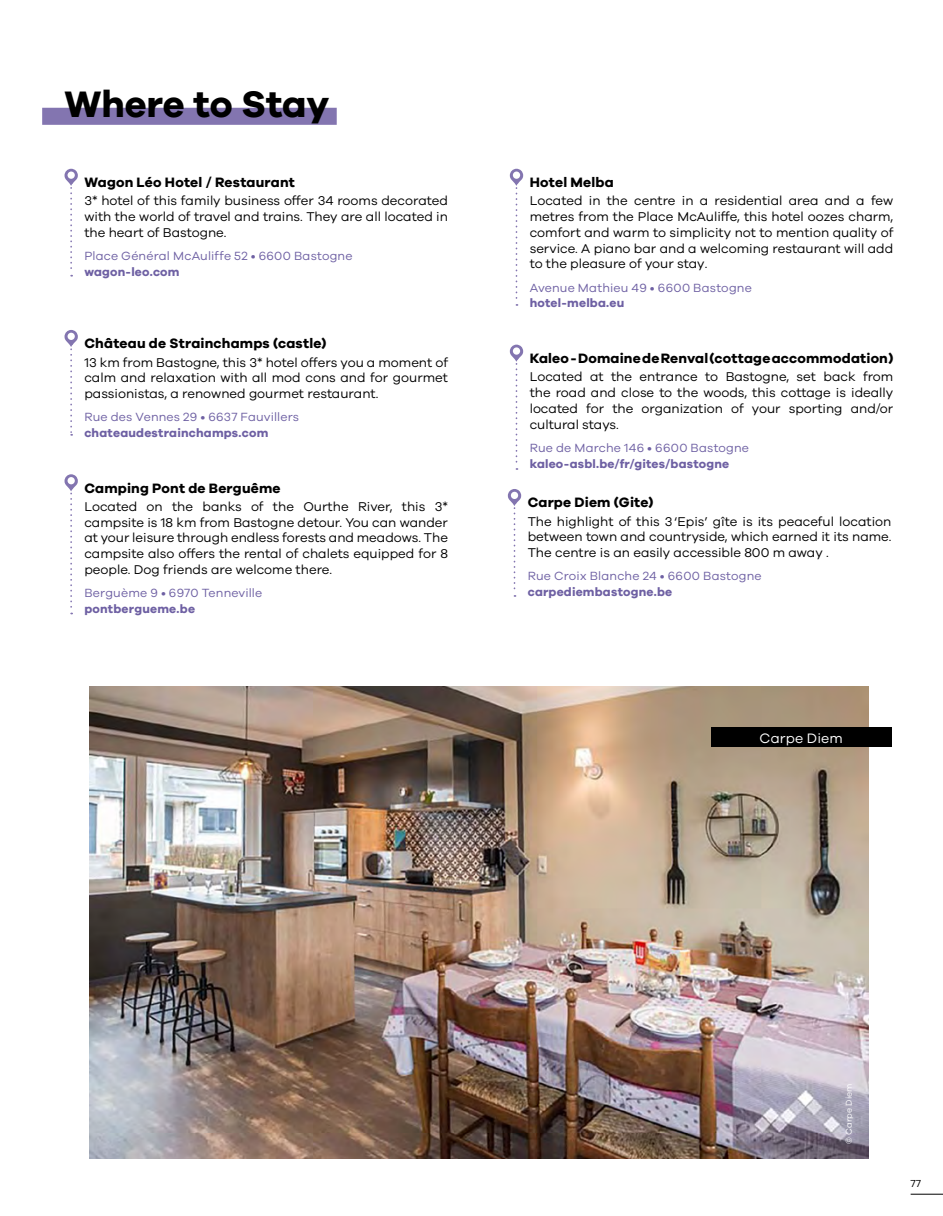
<style>
.page{position:relative;width:943px;height:1216px;background:#fff}
.page>*{position:absolute;margin:0;border:0;box-sizing:border-box;transform-origin:0 0}
.t1{font:700 37.98px "Galano Grotesque";letter-spacing:-.005em;color:#000}
.t2{font:14.17px "Galano Grotesque";letter-spacing:.01em;color:#fff}
.t3{font:700 14px "Galano Grotesque";letter-spacing:.015em;color:#000}
.t4{font:13.12px/15.8px "Galano Grotesque";color:#000;text-align:justify}
.t5{font:12.25px "Galano Grotesque";letter-spacing:.015em;color:#6e60a3}
.t6{font:700 12.25px "Galano Grotesque";letter-spacing:.015em;color:#6e60a3}
.t7{font:10.5px "Galano Grotesque";color:#000}
.t8{font:8.75px "Galano Grotesque";color:#fff}
</style>
<div class="page">
<svg style="left:510px;top:344px;width:13px;height:126px"></svg>
<div style="left:513px;top:347px;width:7px;height:8px;background:#fff;border-radius:50%"></div>
<svg style="left:508px;top:489px;width:13px;height:108px"></svg>
<div style="left:511px;top:491px;width:7px;height:8px;background:#fff;border-radius:50%"></div>
<svg style="left:510px;top:169px;width:13px;height:137px"></svg>
<div style="left:513px;top:171px;width:7px;height:8px;background:#fff;border-radius:50%"></div>
<svg style="left:64px;top:330px;width:14px;height:105px"></svg>
<div style="left:68px;top:333px;width:7px;height:7px;background:#fff;border-radius:50%"></div>
<svg style="left:64px;top:474px;width:14px;height:140px"></svg>
<div style="left:68px;top:477px;width:7px;height:7px;background:#fff;border-radius:50%"></div>
<svg style="left:64px;top:169px;width:14px;height:107px"></svg>
<div style="left:68px;top:171px;width:7px;height:8px;background:#fff;border-radius:50%"></div>
<img style="left:89px;top:686px;width:779px;height:472px">
<div style="left:711px;top:727px;width:180px;height:19px;background:#000"></div>
<div style="left:42px;top:108px;width:295px;height:17px;background:#8375b0"></div>
<hr style="left:910px;top:1193px;width:33px;height:1px;background:#000">
<h1 class="t1" style="left:64px;top:81px;width:266px">Where to Stay</h1>
<p class="t3" style="left:84px;top:174px;width:212px">Wagon Léo Hotel / Restaurant</p>
<p class="t4" style="left:84px;top:193px;width:365px">3* hotel of this family business offer 34 rooms decorated with the world of travel and trains. They are all located in the heart of Bastogne.</p>
<p class="t5" style="left:84px;top:249px;width:270px">Place Général McAuliffe 52 • 6600 Bastogne</p>
<p class="t6" style="left:84px;top:264px;width:97px">wagon-leo.com</p>
<p class="t3" style="left:84px;top:335px;width:243px">Château de Strainchamps (castle)</p>
<p class="t4" style="left:84px;top:354px;width:365px">13 km from Bastogne, this 3* hotel offers you a moment of calm and relaxation with all mod cons and for gourmet passionistas, a renowned gourmet restaurant.</p>
<p class="t5" style="left:84px;top:410px;width:216px">Rue des Vennes 29 • 6637 Fauvillers</p>
<p class="t6" style="left:84px;top:425px;width:185px">chateaudestrainchamps.com</p>
<p class="t3" style="left:84px;top:479px;width:198px">Camping Pont de Berguême</p>
<p class="t4" style="left:84px;top:498px;width:365px">Located on the banks of the Ourthe River, this 3* campsite is 18 km from Bastogne detour. You can wander at your leisure through endless forests and meadows. The campsite also offers the rental of chalets equipped for 8 people. Dog friends are welcome there.</p>
<p class="t5" style="left:84px;top:585px;width:179px">Berguème 9 • 6970 Tenneville</p>
<p class="t6" style="left:84px;top:601px;width:112px">pontbergueme.be</p>
<p class="t3" style="left:529px;top:174px;width:86px">Hotel Melba</p>
<p class="t4" style="left:529px;top:193px;width:365px">Located in the centre in a residential area and a few metres from the Place McAuliffe, this hotel oozes charm, comfort and warm to simplicity not to mention quality of service. A piano bar and a welcoming restaurant will add to the pleasure of your stay.</p>
<p class="t5" style="left:529px;top:280px;width:224px">Avenue Mathieu 49 • 6600 Bastogne</p>
<p class="t6" style="left:529px;top:296px;width:96px">hotel-melba.eu</p>
<p class="t3" style="left:529px;top:349px;width:365px">Kaleo - Domaine de Renval (cottage accommodation)</p>
<p class="t4" style="left:529px;top:368px;width:365px">Located at the entrance to Bastogne, set back from the road and close to the woods, this cottage is ideally located for the organization of your sporting and/or cultural stays.</p>
<p class="t5" style="left:529px;top:440px;width:221px">Rue de Marche 146 • 6600 Bastogne</p>
<p class="t6" style="left:529px;top:456px;width:201px">kaleo-asbl.be/fr/gites/bastogne</p>
<p class="t3" style="left:527px;top:494px;width:127px">Carpe Diem (Gite)</p>
<p class="t4" style="left:527px;top:513px;width:365px">The highlight of this 3‘Epis’ gîte is its peaceful location between town and countryside, which earned it its name.<br>The centre is an easily accessible 800 m away .</p>
<p class="t5" style="left:527px;top:569px;width:235px">Rue Croix Blanche 24 • 6600 Bastogne</p>
<p class="t6" style="left:527px;top:584px;width:146px">carpediembastogne.be</p>
<p class="t2" style="left:759px;top:729px;width:85px">Carpe Diem</p>
<p class="t8" style="left:843px;top:1143px;width:62px;rotate:-90deg">© Carpe Diem</p>
<p class="t7" style="left:910px;top:1177px;width:12px">77</p>
</div>
